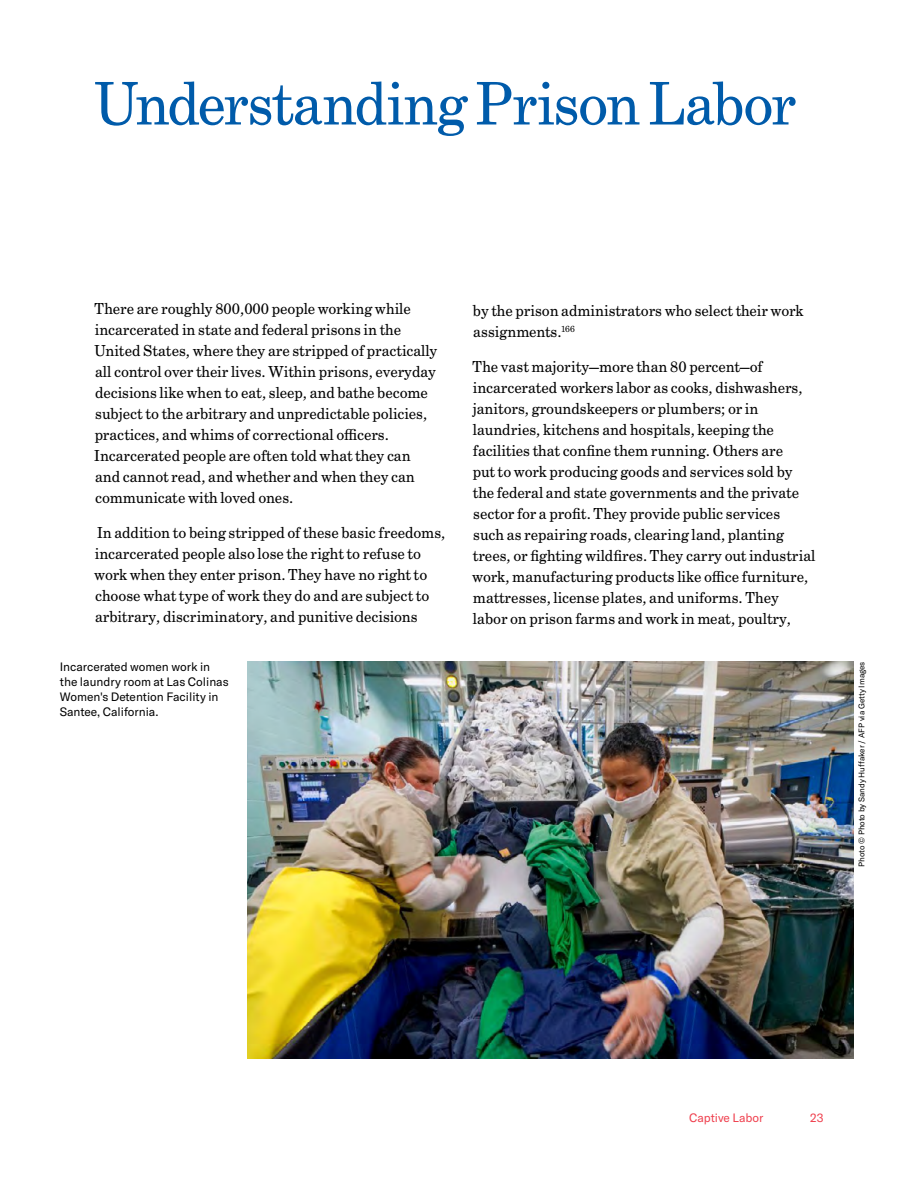
<style>
.page{position:relative;width:918px;height:1188px;background:#fff}
.page>*{position:absolute;margin:0;border:0;box-sizing:border-box;transform-origin:0 0}
.Chapter_Title{font:63.75px "Century Schoolbook FS";letter-spacing:-.025em;color:#005baa}
.Body{font:16.5px/21px "Century Schoolbook FS";color:#000}
.t1{font:12px/15px "GT America";color:#000}
.t2{font:12px "GT America";color:#ef404e}
.credit{font:8.1px "GT America";color:#000}
</style>
<div class="page">
<img style="left:247px;top:662px;width:607px;height:397px">
<p class="Chapter_Title" style="left:94px;top:68px;width:703px">Understanding Prison Labor</p>
<p class="Body" style="left:94px;top:298px;width:345px">There are roughly 800,000 people working while incarcerated in state and federal prisons in the United States, where they are stripped of practically all control over their lives. Within prisons, everyday decisions like when to eat, sleep, and bathe become subject to the arbitrary and unpredictable policies, practices, and whims of correctional officers.<br>Incarcerated people are often told what they can and cannot read, and whether and when they can communicate with loved ones.</p>
<p class="Body" style="left:94px;top:522px;width:353px">In addition to being stripped of these basic freedoms, incarcerated people also lose the right to refuse to work when they enter prison. They have no right to choose what type of work they do and are subject to arbitrary, discriminatory, and punitive decisions</p>
<p class="t1" style="left:60px;top:659px;width:170px">Incarcerated women work in the laundry room at Las Colinas<br>Women's Detention Facility in<br>Santee, California.</p>
<p class="Body" style="left:473px;top:301px;width:332px">by the prison administrators who select their work assignments.<sup>166</sup></p>
<p class="Body" style="left:472px;top:356px;width:345px">The vast majority—more than 80 percent—of incarcerated workers labor as cooks, dishwashers, janitors, groundskeepers or plumbers; or in laundries, kitchens and hospitals, keeping the facilities that confine them running. Others are<br>put to work producing goods and services sold by the federal and state governments and the private sector for a profit. They provide public services<br>such as repairing roads, clearing land, planting trees, or fighting wildfires. They carry out industrial work, manufacturing products like office furniture, mattresses, license plates, and uniforms. They labor on prison farms and work in meat, poultry,</p>
<p class="credit" style="left:857px;top:867px;width:207px;rotate:-90deg">Photo © Photo by Sandy Huffaker / AFP via Getty Images</p>
<p class="t2" style="left:689px;top:1111px;width:76px">Captive Labor</p>
<p class="t2" style="left:810px;top:1111px;width:15px">23</p>
</div>
